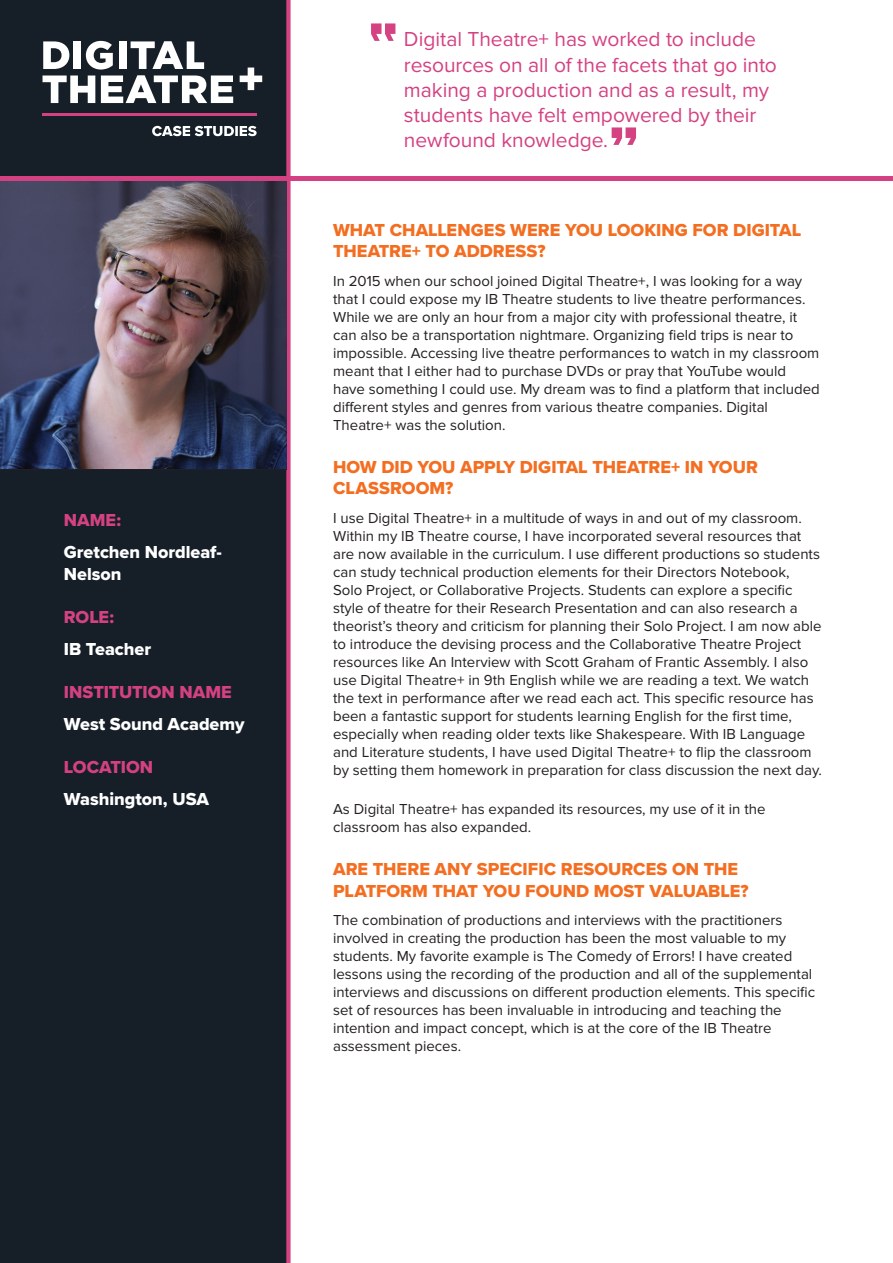
<style>
.page{position:relative;width:893px;height:1263px;background:#fff}
.page>*{position:absolute;margin:0;border:0;box-sizing:border-box;transform-origin:0 0}
.t1{font:21px/25.2px "Proxima Nova";letter-spacing:-.005em;color:#d44182}
.t2{font:18px/21.6px "Proxima Nova Extrabld";color:#f36e21}
.Body{font:18px/21.6px "Proxima Nova Extrabld";color:#fff}
.t3{font:18px "Proxima Nova Extrabld";color:#d44182}
.t4{font:18px "Proxima Nova Extrabld";color:#d44282}
.Body-2{font:15px/18px "Proxima Nova";color:#231f20}
</style>
<div class="page">
<div style="left:0;top:0;width:291px;height:1263px;background:#161f28"></div>
<img style="left:0;top:181px;width:286px;height:288px">
<svg style="left:152px;top:126px;width:105px;height:10px"></svg>
<svg style="left:43px;top:41px;width:190px;height:62px"></svg>
<svg style="left:240px;top:68px;width:22px;height:22px"></svg>
<hr style="left:43px;top:113px;width:214px;height:2px;background:#d44182">
<hr style="left:0;top:177px;width:893px;height:4px;background:#d44182">
<svg style="left:371px;top:23px;width:24px;height:18px"></svg>
<svg style="left:612px;top:127px;width:24px;height:18px"></svg>
<h1 class="t4" style="left:64px;top:507px;width:59px">NAME:</h1>
<p class="Body" style="left:64px;top:541px;width:160px">Gretchen Nordleaf-<br>Nelson</p>
<h1 class="t4" style="left:64px;top:603px;width:52px">ROLE:</h1>
<p class="Body" style="left:64px;top:638px;width:89px">IB Teacher</p>
<h1 class="t3" style="left:64px;top:678px;width:170px">INSTITUTION NAME</h1>
<p class="Body" style="left:64px;top:713px;width:182px">West Sound Academy</p>
<h1 class="t3" style="left:64px;top:753px;width:91px">LOCATION</h1>
<p class="Body" style="left:64px;top:788px;width:147px">Washington, USA</p>
<p class="t1" style="left:404px;top:27px;width:374px">Digital Theatre+ has worked to include resources on all of the facets that go into making a production and as a result, my students have felt empowered by their newfound knowledge.</p>
<h1 class="t2" style="left:333px;top:218px;width:470px">WHAT CHALLENGES WERE YOU LOOKING FOR DIGITAL<br>THEATRE+ TO ADDRESS?</h1>
<p class="Body-2" style="left:333px;top:272px;width:488px">In 2015 when our school joined Digital Theatre+, I was looking for a way that I could expose my IB Theatre students to live theatre performances.<br>While we are only an hour from a major city with professional theatre, it can also be a transportation nightmare. Organizing field trips is near to impossible. Accessing live theatre performances to watch in my classroom meant that I either had to purchase DVDs or pray that YouTube would have something I could use. My dream was to find a platform that included different styles and genres from various theatre companies. Digital Theatre+ was the solution.</p>
<h1 class="t2" style="left:333px;top:456px;width:426px">HOW DID YOU APPLY DIGITAL THEATRE+ IN YOUR<br>CLASSROOM?</h1>
<p class="Body-2" style="left:333px;top:509px;width:490px">I use Digital Theatre+ in a multitude of ways in and out of my classroom.<br>Within my IB Theatre course, I have incorporated several resources that are now available in the curriculum. I use different productions so students can study technical production elements for their Directors Notebook, Solo Project, or Collaborative Projects. Students can explore a specific style of theatre for their Research Presentation and can also research a theorist’s theory and criticism for planning their Solo Project. I am now able to introduce the devising process and the Collaborative Theatre Project resources like An Interview with Scott Graham of Frantic Assembly. I also use Digital Theatre+ in 9th English while we are reading a text. We watch the text in performance after we read each act. This specific resource has been a fantastic support for students learning English for the first time, especially when reading older texts like Shakespeare. With IB Language and Literature students, I have used Digital Theatre+ to flip the classroom by setting them homework in preparation for class discussion the next day.</p>
<p class="Body-2" style="left:333px;top:800px;width:434px">As Digital Theatre+ has expanded its resources, my use of it in the classroom has also expanded.</p>
<h1 class="t2" style="left:333px;top:858px;width:417px">ARE THERE ANY SPECIFIC RESOURCES ON THE<br>PLATFORM THAT YOU FOUND MOST VALUABLE?</h1>
<p class="Body-2" style="left:333px;top:911px;width:484px">The combination of productions and interviews with the practitioners involved in creating the production has been the most valuable to my students. My favorite example is The Comedy of Errors! I have created lessons using the recording of the production and all of the supplemental interviews and discussions on different production elements. This specific set of resources has been invaluable in introducing and teaching the intention and impact concept, which is at the core of the IB Theatre assessment pieces.</p>
</div>
